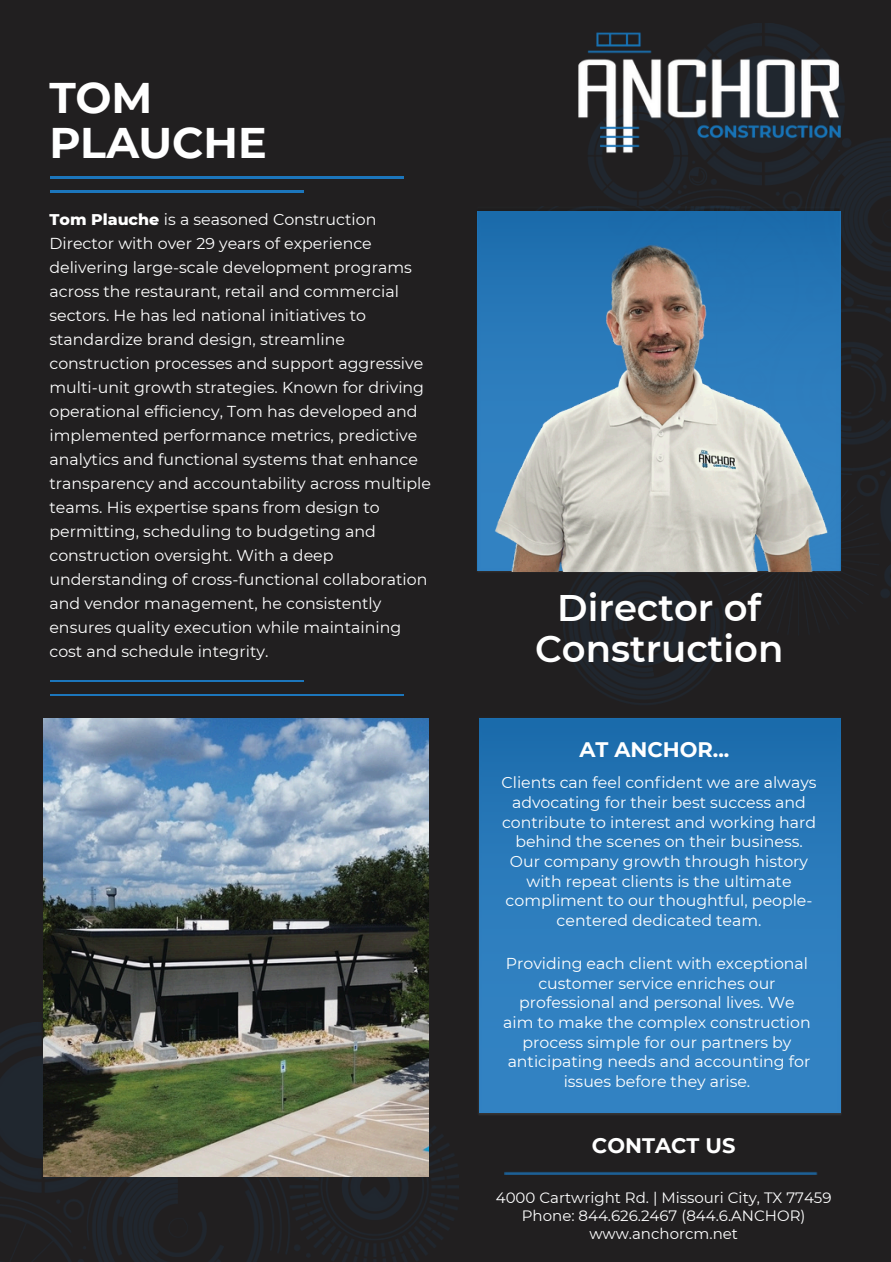
<style>
.page{position:relative;width:891px;height:1262px;background:#fff}
.page>*{position:absolute;margin:0;border:0;box-sizing:border-box;transform-origin:0 0}
.t1{font:700 42.8px/45px "Montserrat";color:#fff}
.t2{font:600 37px/40.4px "Montserrat";color:#fff;text-align:center}
.t3{font:700 21px "Montserrat";color:#fff}
.t4{font:15.8px/24px "Montserrat";color:#fff;text-align:center}
.t5{font:15px/18px "Montserrat";color:#fff;text-align:center}
.s1{font-weight:800}
</style>
<div class="page">
<div style="left:0;top:0;width:891px;height:1261px;background:#211f20"></div>
<img style="left:563px;top:138px;width:328px;height:567px">
<img style="left:477px;top:211px;width:372px;height:368px">
<img style="left:563px;top:23px;width:312px;height:234px">
<hr style="left:51px;top:177px;width:353px;height:1px;background:#1c76bc">
<hr style="left:51px;top:191px;width:253px;height:1px;background:#1c76bc">
<hr style="left:51px;top:694px;width:353px;height:1px;background:#1c76bc">
<hr style="left:51px;top:680px;width:253px;height:1px;background:#1c76bc">
<img style="left:0;top:1022px;width:459px;height:239px">
<img style="left:478px;top:185px;width:362px;height:387px">
<img style="left:43px;top:718px;width:386px;height:458px">
<img style="left:478px;top:718px;width:363px;height:397px">
<img style="left:504px;top:1172px;width:314px;height:2px">
<p class="t1" style="left:49px;top:75px;width:219px">TOM<br>PLAUCHE</p>
<p class="t4" style="left:49px;top:207px;width:383px;text-align:left"><span class="s1">Tom Plauche</span> is a seasoned Construction Director with over 29 years of experience delivering large-scale development programs across the restaurant, retail and commercial sectors. He has led national initiatives to standardize brand design, streamline construction processes and support aggressive multi-unit growth strategies. Known for driving operational efficiency, Tom has developed and implemented performance metrics, predictive analytics and functional systems that enhance transparency and accountability across multiple teams. His expertise spans from design to permitting, scheduling to budgeting and construction oversight. With a deep understanding of cross-functional collaboration and vendor management, he consistently ensures quality execution while maintaining cost and schedule integrity.</p>
<p class="t2" style="left:535px;top:587px;width:250px">Director of<br>Construction</p>
<p class="t3" style="left:579px;top:736px;width:152px">AT ANCHOR...</p>
<h2 class="t4" style="left:501px;top:772px;width:317px;line-height:19.6px">Clients can feel confident we are always advocating for their best success and contribute to interest and working hard behind the scenes on their business.<br>Our company growth through history with repeat clients is the ultimate compliment to our thoughtful, people&shy;centered dedicated team.</h2>
<p class="t4" style="left:506px;top:951px;width:304px">Providing each client with exceptional</p>
<h3 class="t4" style="left:538px;top:971px;width:239px">customer service enriches our</h3>
<p class="t4" style="left:519px;top:990px;width:277px">professional and personal lives. We</p>
<p class="t4" style="left:503px;top:1010px;width:309px">aim to make the complex construction</p>
<p class="t4" style="left:523px;top:1030px;width:270px">process simple for our partners by</p>
<p class="t4" style="left:508px;top:1051px;width:304px;line-height:19.6px">anticipating needs and accounting for issues before they arise.</p>
<p class="t3" style="left:592px;top:1133px;width:145px">CONTACT US</p>
<p class="t5" style="left:496px;top:1188px;width:337px">4000 Cartwright Rd. | Missouri City, TX 77459<br>Phone: 844.626.2467 (844.6.ANCHOR) www.anchorcm.net</p>
</div>
